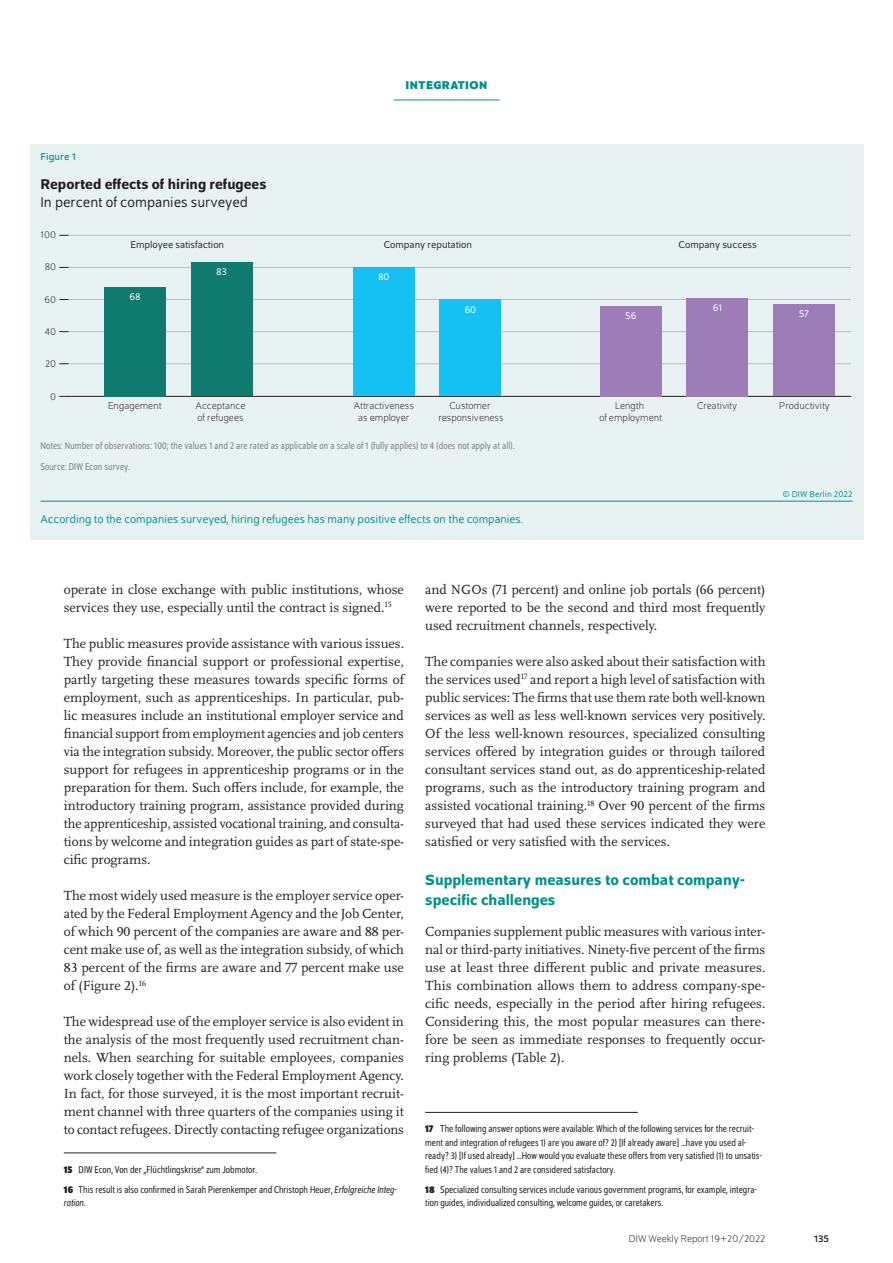
<style>
.page{position:relative;width:893px;height:1263px;background:#fff}
.page>*{position:absolute;margin:0;border:0;box-sizing:border-box;transform-origin:0 0}
.t1{font:500 15.75px/19.5px "Schumpeter";color:#009188}
.t2{font:500 15px "Schumpeter";color:#231f20}
.t3{font:15px "Schumpeter Blond";color:#231f20}
.t4{font:13.8px/18px "Scala Pro";color:#231f20;text-align:justify}
.t5{font:12px "Schumpeter Blond";color:#009188}
.t6{font:700 12px "Schumpeter";color:#009188}
.t7{font:semi-condensed 10.5px/13.5px "Schumpeter Blond";color:#231f20}
.t8{font:300 10.5px/12.6px "Schumpeter";color:#231f20;text-align:center}
.t9{font:semi-condensed 10.5px/21.3px "Schumpeter Blond";letter-spacing:.01em;color:#808285}
.t10{font:10.5px "Schumpeter Blond";color:#231f20}
.t11{font:10.5px "Schumpeter Blond";letter-spacing:-.02em;color:#fff}
.t12{font:italic semi-condensed 10.5px "Schumpeter Blond";color:#231f20}
.t13{font:10.5px "Schumpeter";letter-spacing:.01em;color:#009188}
.t14{font:10.5px "Schumpeter";color:#231f20}
.t15{font:9px "Schumpeter Blond";letter-spacing:.01em;color:#009188}
.s1{font-family:"Schumpeter";font-weight:700}
.s2{font-style:italic}
.s3{font-style:normal}
</style>
<div class="page">
<hr style="left:393px;top:100px;width:107px;height:1px;background:#009188">
<hr style="left:64px;top:1152px;width:212px;height:1px;background:#231f20">
<hr style="left:425px;top:1112px;width:213px;height:1px;background:#231f20">
<div style="left:30px;top:144px;width:833px;height:396px;background:#e9f2f2"></div>
<hr style="left:68px;top:235px;width:783px;height:1px;background:#bcbdc0">
<hr style="left:68px;top:267px;width:783px;height:1px;background:#bcbdc0">
<hr style="left:68px;top:299px;width:783px;height:1px;background:#bcbdc0">
<hr style="left:68px;top:331px;width:783px;height:1px;background:#bcbdc0">
<hr style="left:68px;top:363px;width:783px;height:1px;background:#bcbdc0">
<hr style="left:68px;top:396px;width:783px;height:1px;background:#231f20">
<div style="left:773px;top:304px;width:61px;height:92px;background:#9d7db8"></div>
<div style="left:687px;top:298px;width:61px;height:98px;background:#9d7db8"></div>
<div style="left:600px;top:306px;width:61px;height:90px;background:#9d7db8"></div>
<div style="left:440px;top:299px;width:61px;height:97px;background:#15c0f2"></div>
<div style="left:353px;top:267px;width:61px;height:129px;background:#15c0f2"></div>
<div style="left:191px;top:263px;width:61px;height:133px;background:#0f7b6e"></div>
<div style="left:104px;top:287px;width:62px;height:109px;background:#0f7b6e"></div>
<hr style="left:40px;top:501px;width:813px;height:1px;background:#009188">
<p class="t13" style="left:40px;top:151px;width:37px">Figure 1</p>
<p class="t2" style="left:40px;top:176px;width:228px">Reported effects of hiring refugees</p>
<p class="t3" style="left:40px;top:194px;width:209px">In percent of companies surveyed</p>
<p class="t8" style="left:40px;top:229px;width:17px">100</p>
<p class="t6" style="left:406px;top:79px;width:13px">INTEGRATION</p>
<p class="t8" style="left:45px;top:261px;width:13px">80</p>
<p class="t8" style="left:45px;top:293px;width:13px">60</p>
<p class="t8" style="left:45px;top:326px;width:13px">40</p>
<p class="t8" style="left:45px;top:358px;width:13px">20</p>
<p class="t8" style="left:50px;top:390px;width:7px">0</p>
<p class="t10" style="left:130px;top:240px;width:95px">Employee satisfaction</p>
<p class="t10" style="left:384px;top:240px;width:90px">Company reputation</p>
<p class="t10" style="left:679px;top:240px;width:80px">Company success</p>
<p class="t11" style="left:130px;top:291px;width:13px">68</p>
<p class="t11" style="left:216px;top:267px;width:12px">83</p>
<p class="t8" style="left:108px;top:399px;width:55px">Engagement</p>
<p class="t8" style="left:196px;top:399px;width:51px;text-align:left">Acceptance of refugees</p>
<p class="t11" style="left:378px;top:272px;width:13px">80</p>
<p class="t11" style="left:465px;top:304px;width:13px">60</p>
<p class="t11" style="left:625px;top:310px;width:13px">56</p>
<p class="t11" style="left:713px;top:302px;width:11px">61</p>
<p class="t11" style="left:799px;top:309px;width:12px">57</p>
<p class="t8" style="left:354px;top:399px;width:62px">Attractiveness as employer</p>
<p class="t8" style="left:438px;top:399px;width:67px">Customer responsiveness</p>
<p class="t8" style="left:599px;top:399px;width:64px">Length<br>of employment</p>
<p class="t8" style="left:697px;top:399px;width:41px">Creativity</p>
<p class="t8" style="left:779px;top:399px;width:52px">Productivity</p>
<p class="t9" style="left:40px;top:435px;width:476px">Notes: Number of observations: 100; the values 1 and 2 are rated as applicable on a scale of 1 (fully applies) to 4 (does not apply at all).<br>Source: DIW Econ survey.</p>
<p class="t5" style="left:40px;top:513px;width:484px">According to the companies surveyed, hiring refugees has many positive effects on the companies.</p>
<p class="t15" style="left:782px;top:489px;width:72px">© DIW Berlin 2022</p>
<p class="t4" style="left:64px;top:580px;width:342px">operate in close exchange with public institutions, whose services they use, especially until the contract is signed.<sup>15</sup></p>
<p class="t4" style="left:64px;top:634px;width:342px">The public measures provide assistance with various issues.<br>They provide financial support or professional expertise, partly targeting these measures towards specific forms of employment, such as apprenticeships. In particular, pub&shy;lic measures include an institutional employer service and financial support from employment agencies and job centers via the integration subsidy. Moreover, the public sector offers support for refugees in apprenticeship programs or in the preparation for them. Such offers include, for example, the introductory training program, assistance provided during the apprenticeship, assisted vocational training, and consulta&shy;tions by welcome and integration guides as part of state-spe&shy;cific programs.</p>
<p class="t4" style="left:64px;top:886px;width:342px">The most widely used measure is the employer service oper&shy;ated by the Federal Employment Agency and the Job Center, of which 90 percent of the companies are aware and 88 per&shy;cent make use of, as well as the integration subsidy, of which 83 percent of the firms are aware and 77 percent make use of (Figure 2).<sup>16</sup></p>
<p class="t4" style="left:64px;top:1012px;width:342px">The widespread use of the employer service is also evident in the analysis of the most frequently used recruitment chan&shy;nels. When searching for suitable employees, companies work closely together with the Federal Employment Agency.<br>In fact, for those surveyed, it is the most important recruit&shy;ment channel with three quarters of the companies using it to contact refugees. Directly contacting refugee organizations</p>
<p class="t7" style="left:64px;top:1160px;width:335px;line-height:20px"><span class="s1">15</span> DIW Econ, Von der „Flüchtlingskrise“ zum Jobmotor.<br><span class="s1">16</span> This result is also confirmed in Sarah Pierenkemper and Christoph Heuer, <span class="s2">Erfolgreiche Integ-</span></p>
<p class="t12" style="left:64px;top:1198px;width:23px">ration<span class="s3">.</span></p>
<p class="t4" style="left:425px;top:580px;width:342px">and NGOs (71 percent) and online job portals (66 percent) were reported to be the second and third most frequently used recruitment channels, respectively.</p>
<p class="t4" style="left:425px;top:652px;width:342px">The companies were also asked about their satisfaction with the services used<sup>17</sup> and report a high level of satisfaction with public services: The firms that use them rate both well-known services as well as less well-known services very positively.<br>Of the less well-known resources, specialized consulting services offered by integration guides or through tailored consultant services stand out, as do apprenticeship-related programs, such as the introductory training program and assisted vocational training.<sup>18</sup> Over 90 percent of the firms surveyed that had used these services indicated they were satisfied or very satisfied with the services.</p>
<p class="t1" style="left:425px;top:870px;width:321px">Supplementary measures to combat company&shy;specific challenges</p>
<p class="t4" style="left:425px;top:922px;width:342px">Companies supplement public measures with various inter&shy;nal or third-party initiatives. Ninety-five percent of the firms use at least three different public and private measures.<br>This combination allows them to address company-spe&shy;cific needs, especially in the period after hiring refugees.<br>Considering this, the most popular measures can there&shy;fore be seen as immediate responses to frequently occur&shy;ring problems (Table 2).</p>
<p class="t7" style="left:425px;top:1122px;width:338px"><span class="s1">17</span> The following answer options were available: Which of the following services for the recruit&shy;ment and integration of refugees 1) are you aware of? 2) [If already aware] ...have you used al&shy;ready? 3) [If used already] ...How would you evaluate these offers from very satisfied (1) to unsatis&shy;fied (4)? The values 1 and 2 are considered satisfactory.</p>
<p class="t7" style="left:425px;top:1183px;width:333px"><span class="s1">18</span> Specialized consulting services include various government programs, for example, integra&shy;tion guides, individualized consulting, welcome guides, or caretakers.</p>
<p class="t8" style="left:629px;top:1233px;width:138px">DIW Weekly Report 19+20/2022</p>
<p class="t14" style="left:814px;top:1233px;width:16px">135</p>
</div>
